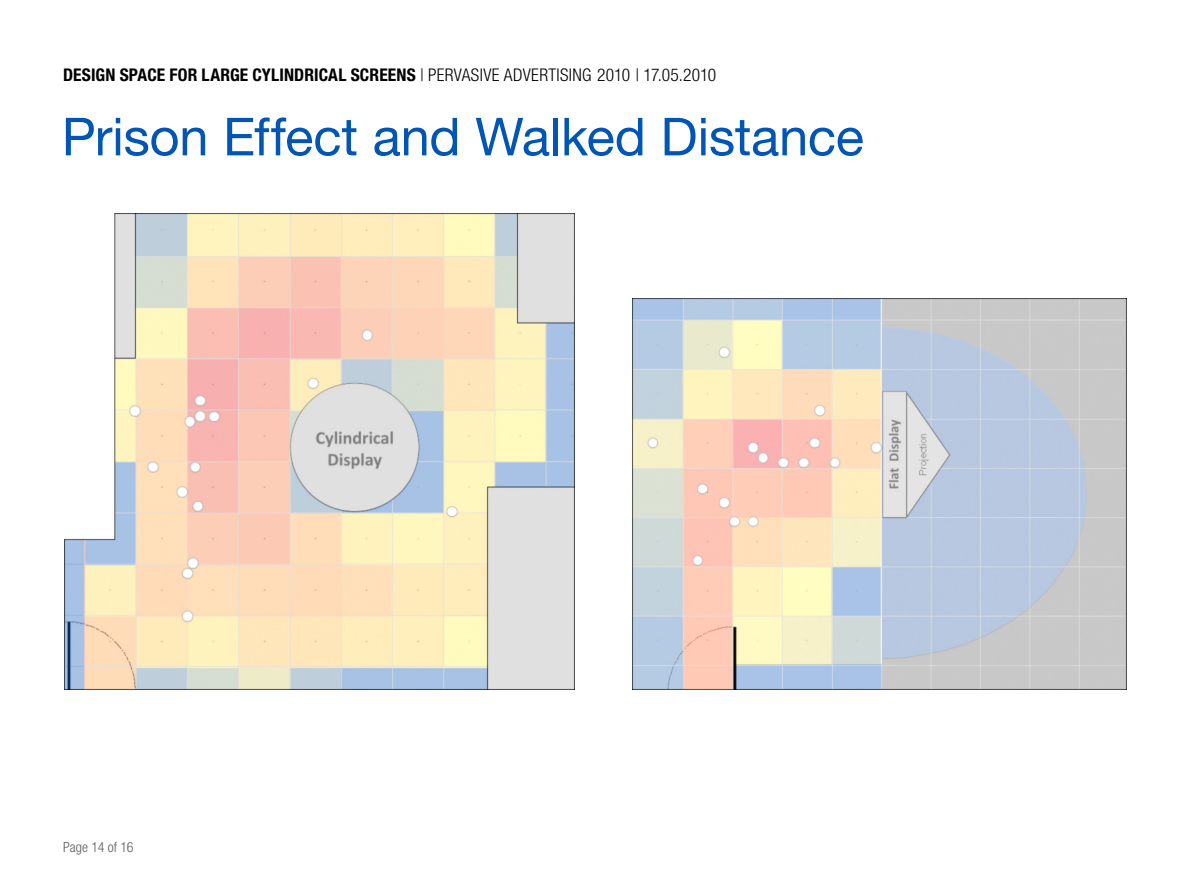
<style>
.page{position:relative;width:1191px;height:895px;background:#fff}
.page>*{position:absolute;margin:0;border:0;box-sizing:border-box;transform-origin:0 0}
.t1{font:52.5px "Helvetica Neue";letter-spacing:-.005em;color:#0155b5}
.t2{font:700 condensed 17.5px "Helvetica Neue";letter-spacing:.005em;color:#000}
.t3{font:300 condensed 14px "Helvetica Neue";letter-spacing:.005em;color:#5e5e5e}
.s1{font-weight:300}
</style>
<div class="page">
<img style="left:65px;top:214px;width:510px;height:476px">
<img style="left:633px;top:298px;width:493px;height:392px">
<p class="t2" style="left:63px;top:64px;width:654px">DESIGN SPACE FOR LARGE CYLINDRICAL SCREENS <span class="s1">| PERVASIVE ADVERTISING 2010 | 17.05.2010</span></p>
<p class="t1" style="left:62px;top:105px;width:803px">Prison Effect and Walked Distance</p>
<p class="t3" style="left:63px;top:839px;width:72px">Page 14 of 16</p>
</div>
